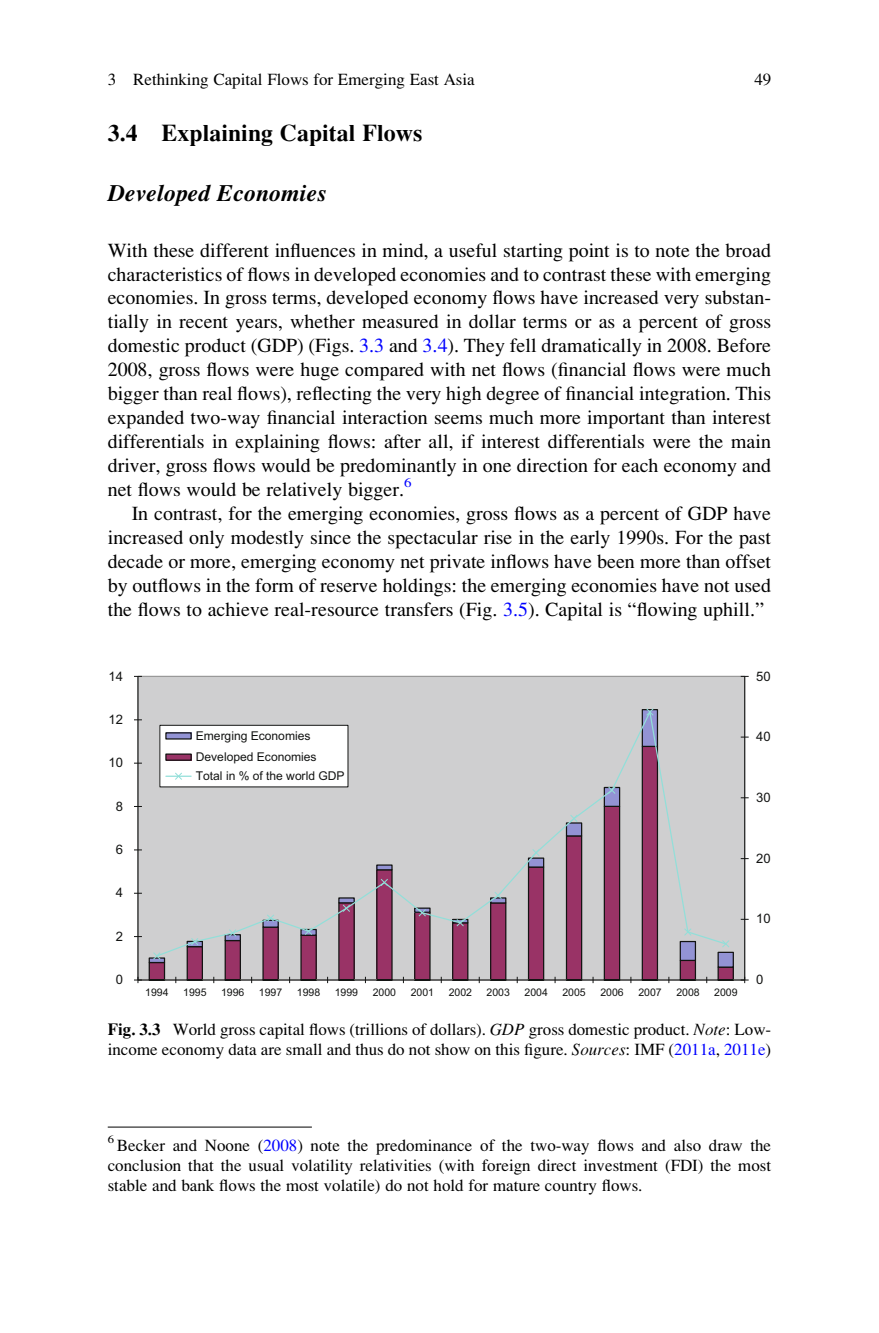
<style>
.page{position:relative;width:879px;height:1333px;background:#fff}
.page>*{position:absolute;margin:0;border:0;box-sizing:border-box;transform-origin:0 0}
.t1{font:24px "Adv P6960";color:#000}
.t2{font:24px "Adv P6965";color:#000}
.t3{font:20px/24px "Adv P6975";color:#000;text-align:justify}
.t4{font:17px/20px "Adv P6975";color:#000}
.t5{font:13px "Arial";color:#131413}
.t6{font:12.2px/21.2px "Arial";color:#131413}
.t7{font:10.6px "Arial";color:#131413}
.s1{color:#00f}
.s2{font-family:"Adv P6960"}
.s3{font-family:"Adv P696 A"}
</style>
<div class="page">
<div style="left:138px;top:676px;width:606px;height:304px;background:#cfcfd0"></div>
<div style="left:149px;top:962px;width:15px;height:18px;background:#936"></div>
<div style="left:149px;top:961px;width:16px;height:19px;border:1px solid #131413"></div>
<div style="left:187px;top:946px;width:15px;height:34px;background:#936"></div>
<div style="left:187px;top:946px;width:16px;height:34px;border:1px solid #131413"></div>
<div style="left:225px;top:940px;width:15px;height:40px;background:#936"></div>
<div style="left:225px;top:939px;width:16px;height:41px;border:1px solid #131413"></div>
<div style="left:263px;top:927px;width:15px;height:53px;background:#936"></div>
<div style="left:262px;top:926px;width:17px;height:54px;border:1px solid #131413"></div>
<div style="left:301px;top:935px;width:15px;height:45px;background:#936"></div>
<div style="left:300px;top:934px;width:17px;height:46px;border:1px solid #131413"></div>
<div style="left:339px;top:902px;width:15px;height:78px;background:#936"></div>
<div style="left:338px;top:902px;width:17px;height:78px;border:1px solid #131413"></div>
<div style="left:377px;top:869px;width:15px;height:111px;background:#936"></div>
<div style="left:376px;top:869px;width:17px;height:111px;border:1px solid #131413"></div>
<div style="left:415px;top:912px;width:15px;height:68px;background:#936"></div>
<div style="left:414px;top:911px;width:16px;height:69px;border:1px solid #131413"></div>
<div style="left:453px;top:922px;width:15px;height:58px;background:#936"></div>
<div style="left:452px;top:922px;width:16px;height:58px;border:1px solid #131413"></div>
<div style="left:491px;top:902px;width:15px;height:78px;background:#936"></div>
<div style="left:490px;top:902px;width:16px;height:78px;border:1px solid #131413"></div>
<div style="left:528px;top:867px;width:16px;height:113px;background:#936"></div>
<div style="left:528px;top:866px;width:16px;height:114px;border:1px solid #131413"></div>
<div style="left:566px;top:835px;width:15px;height:145px;background:#936"></div>
<div style="left:566px;top:835px;width:16px;height:145px;border:1px solid #131413"></div>
<div style="left:604px;top:806px;width:15px;height:174px;background:#936"></div>
<div style="left:604px;top:805px;width:16px;height:175px;border:1px solid #131413"></div>
<div style="left:642px;top:746px;width:15px;height:234px;background:#936"></div>
<div style="left:642px;top:745px;width:16px;height:235px;border:1px solid #131413"></div>
<div style="left:680px;top:960px;width:15px;height:20px;background:#936"></div>
<div style="left:679px;top:959px;width:17px;height:21px;border:1px solid #131413"></div>
<div style="left:718px;top:967px;width:15px;height:13px;background:#936"></div>
<div style="left:717px;top:966px;width:17px;height:14px;border:1px solid #131413"></div>
<hr style="left:149px;top:958px;width:15px;height:4px;background:#9393d4">
<div style="left:149px;top:957px;width:16px;height:6px;border:1px solid #131413"></div>
<div style="left:680px;top:941px;width:15px;height:19px;background:#9393d4"></div>
<div style="left:679px;top:940px;width:17px;height:21px;border:1px solid #131413"></div>
<div style="left:718px;top:952px;width:15px;height:15px;background:#9393d4"></div>
<div style="left:717px;top:951px;width:17px;height:16px;border:1px solid #131413"></div>
<svg style="left:604px;top:980px;width:16px;height:1px"></svg>
<hr style="left:744px;top:676px;width:1px;height:304px;background:#131413">
<hr style="left:137px;top:676px;width:1px;height:303px;background:#131413">
<hr style="left:138px;top:979px;width:606px;height:1px;background:#131413">
<svg style="left:134px;top:976px;width:8px;height:7px"></svg>
<svg style="left:741px;top:976px;width:7px;height:7px"></svg>
<svg style="left:159px;top:709px;width:568px;height:248px"></svg>
<svg style="left:152px;top:951px;width:9px;height:9px"></svg>
<svg style="left:190px;top:936px;width:9px;height:10px"></svg>
<svg style="left:228px;top:928px;width:9px;height:9px"></svg>
<svg style="left:266px;top:913px;width:9px;height:9px"></svg>
<svg style="left:304px;top:926px;width:9px;height:9px"></svg>
<svg style="left:342px;top:903px;width:9px;height:9px"></svg>
<svg style="left:380px;top:877px;width:9px;height:10px"></svg>
<svg style="left:417px;top:908px;width:10px;height:9px"></svg>
<svg style="left:455px;top:918px;width:10px;height:9px"></svg>
<svg style="left:493px;top:890px;width:10px;height:10px"></svg>
<svg style="left:531px;top:848px;width:10px;height:9px"></svg>
<svg style="left:569px;top:813px;width:9px;height:10px"></svg>
<svg style="left:607px;top:785px;width:9px;height:9px"></svg>
<svg style="left:645px;top:708px;width:9px;height:8px"></svg>
<svg style="left:683px;top:927px;width:9px;height:9px"></svg>
<svg style="left:721px;top:939px;width:8px;height:9px"></svg>
<div style="left:160px;top:725px;width:188px;height:61px;background:#fff"></div>
<div style="left:159px;top:724px;width:189px;height:63px;border:1px solid #131413"></div>
<div style="left:166px;top:732px;width:25px;height:7px;background:#9393d4"></div>
<div style="left:165px;top:732px;width:27px;height:7px;border:1px solid #131413"></div>
<div style="left:166px;top:754px;width:25px;height:6px;background:#936"></div>
<div style="left:165px;top:753px;width:27px;height:7px;border:1px solid #131413"></div>
<svg style="left:166px;top:772px;width:25px;height:8px"></svg>
<hr style="left:108px;top:1126px;width:204px;height:1px;background:#000">
<p class="t4" style="left:108px;top:71px;width:368px">3 Rethinking Capital Flows for Emerging East Asia</p>
<p class="t4" style="left:754px;top:71px;width:18px">49</p>
<p class="t1" style="left:108px;top:125px;width:316px">3.4 Explaining Capital Flows</p>
<p class="t2" style="left:108px;top:184px;width:220px">Developed Economies</p>
<p class="t3" style="left:108px;top:240px;width:665px">With these different influences in mind, a useful starting point is to note the broad characteristics of flows in developed economies and to contrast these with emerging economies. In gross terms, developed economy flows have increased very substan&shy;tially in recent years, whether measured in dollar terms or as a percent of gross domestic product (GDP) (Figs. <span class="s1">3.3</span> and <span class="s1">3.4</span>). They fell dramatically in 2008. Before 2008, gross flows were huge compared with net flows (financial flows were much bigger than real flows), reflecting the very high degree of financial integration. This expanded two-way financial interaction seems much more important than interest differentials in explaining flows: after all, if interest differentials were the main driver, gross flows would be predominantly in one direction for each economy and net flows would be relatively bigger.<sup>6</sup></p>
<p class="t3" style="left:108px;top:503px;width:665px;text-indent:24px">In contrast, for the emerging economies, gross flows as a percent of GDP have increased only modestly since the spectacular rise in the early 1990s. For the past decade or more, emerging economy net private inflows have been more than offset by outflows in the form of reserve holdings: the emerging economies have not used the flows to achieve real-resource transfers (Fig. <span class="s1">3.5</span>). Capital is “flowing uphill.”</p>
<p class="t5" style="left:108px;top:671px;width:16px">14</p>
<p class="t5" style="left:108px;top:714px;width:16px">12</p>
<p class="t5" style="left:108px;top:758px;width:16px">10</p>
<p class="t5" style="left:116px;top:801px;width:9px">8</p>
<p class="t5" style="left:116px;top:844px;width:9px">6</p>
<p class="t5" style="left:116px;top:888px;width:9px">4</p>
<p class="t5" style="left:116px;top:931px;width:9px">2</p>
<p class="t5" style="left:116px;top:974px;width:9px">0</p>
<p class="t6" style="left:196px;top:726px;width:122px">Emerging Economies<br>Developed Economies</p>
<p class="t6" style="left:196px;top:766px;width:150px">Total in % of the world GDP</p>
<p class="t5" style="left:756px;top:671px;width:16px">50</p>
<p class="t5" style="left:756px;top:732px;width:16px">40</p>
<p class="t5" style="left:756px;top:792px;width:16px">30</p>
<p class="t5" style="left:756px;top:853px;width:16px">20</p>
<p class="t5" style="left:756px;top:914px;width:16px">10</p>
<p class="t7" style="left:145px;top:988px;width:25px">1994</p>
<p class="t7" style="left:183px;top:988px;width:25px">1995</p>
<p class="t7" style="left:221px;top:988px;width:25px">1996</p>
<p class="t7" style="left:259px;top:988px;width:25px">1997</p>
<p class="t7" style="left:297px;top:988px;width:25px">1998</p>
<p class="t7" style="left:335px;top:988px;width:25px">1999</p>
<p class="t7" style="left:373px;top:988px;width:25px">2000</p>
<p class="t7" style="left:411px;top:988px;width:25px">2001</p>
<p class="t7" style="left:449px;top:988px;width:25px">2002</p>
<p class="t7" style="left:486px;top:988px;width:25px">2003</p>
<p class="t7" style="left:524px;top:988px;width:25px">2004</p>
<p class="t7" style="left:562px;top:988px;width:25px">2005</p>
<p class="t7" style="left:600px;top:988px;width:25px">2006</p>
<p class="t7" style="left:638px;top:988px;width:25px">2007</p>
<p class="t7" style="left:676px;top:988px;width:25px">2008</p>
<p class="t7" style="left:714px;top:988px;width:25px">2009</p>
<p class="t5" style="left:756px;top:974px;width:9px">0</p>
<p class="t4" style="left:108px;top:1021px;width:665px"><span class="s2">Fig. 3.3</span> World gross capital flows (trillions of dollars). <span class="s3">GDP</span> gross domestic product. <span class="s3">Note</span>: Low&shy;income economy data are small and thus do not show on this figure. <span class="s3">Sources</span>: IMF (<span class="s1">2011a</span>, <span class="s1">2011e</span>)</p>
<p class="t4" style="left:108px;top:1136px;width:665px;text-align:justify"><sup>6</sup> Becker and Noone (<span class="s1">2008</span>) note the predominance of the two-way flows and also draw the conclusion that the usual volatility relativities (with foreign direct investment (FDI) the most stable and bank flows the most volatile) do not hold for mature country flows.</p>
</div>
